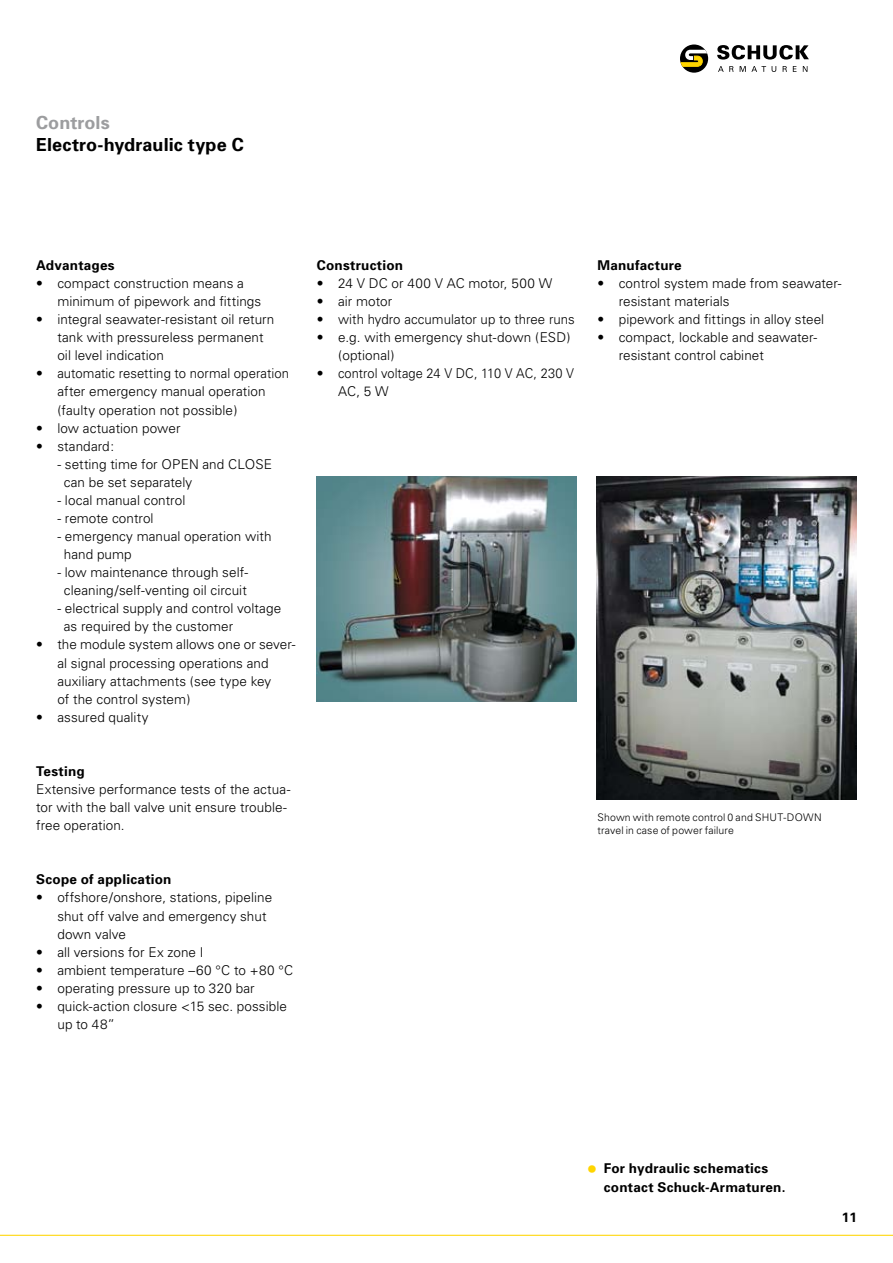
<style>
.page{position:relative;width:893px;height:1263px;background:#fff}
.page>*{position:absolute;margin:0;border:0;box-sizing:border-box;transform-origin:0 0}
.t1{font:700 18px "Univers";letter-spacing:.005em;color:#000}
.t2{font:700 18px "Univers";letter-spacing:.005em;color:#9c9d9f}
.t3{font:300 13.5px/18px "Univers";letter-spacing:.005em;color:#000}
.t4{font:700 13.5px/18px "Univers";letter-spacing:.02em;color:#000}
.t5{font:300 10.5px/13.5px "Univers";letter-spacing:.015em;color:#000}
.s1{font-size:30px;color:#ffd500}
</style>
<div class="page">
<svg style="left:0;top:1234px;width:893px;height:2px;background:#ffe876"></svg>
<svg style="left:717px;top:45px;width:92px;height:15px"></svg>
<svg style="left:718px;top:66px;width:15px;height:6px"></svg>
<svg style="left:740px;top:66px;width:26px;height:6px"></svg>
<svg style="left:772px;top:66px;width:4px;height:6px"></svg>
<svg style="left:783px;top:66px;width:4px;height:6px"></svg>
<svg style="left:793px;top:66px;width:3px;height:6px"></svg>
<svg style="left:803px;top:66px;width:4px;height:6px"></svg>
<svg style="left:680px;top:45px;width:28px;height:28px"></svg>
<svg style="left:680px;top:50px;width:28px;height:17px"></svg>
<img style="left:597px;top:476px;width:259px;height:323px">
<img style="left:317px;top:476px;width:259px;height:226px">
<h1 class="t2" style="left:36px;top:112px;width:75px">Controls</h1>
<h1 class="t1" style="left:36px;top:134px;width:209px">Electro-hydraulic type C</h1>
<p class="t4" style="left:36px;top:256px;width:80px">Advantages</p>
<p class="t3" style="left:57px;top:274px;width:205px;text-indent:-21px">• compact construction means a minimum of pipework and fittings</p>
<p class="t3" style="left:57px;top:310px;width:219px;text-indent:-21px">• integral seawater-resistant oil return tank with pressureless permanent oil level indication</p>
<p class="t3" style="left:57px;top:365px;width:233px;text-indent:-21px">• automatic resetting to normal operation after emergency manual operation (faulty operation not possible)</p>
<p class="t3" style="left:36px;top:419px;width:146px">• low actuation power</p>
<p class="t3" style="left:36px;top:437px;width:79px">• standard:</p>
<p class="t3" style="left:64px;top:455px;width:210px;text-indent:-6px">- setting time for OPEN and CLOSE can be set separately</p>
<p class="t3" style="left:57px;top:491px;width:129px">- local manual control</p>
<p class="t3" style="left:57px;top:509px;width:98px">- remote control</p>
<p class="t3" style="left:64px;top:527px;width:209px;text-indent:-6px">- emergency manual operation with hand pump</p>
<p class="t3" style="left:57px;top:563px;width:192px;text-align:center">- low maintenance through self&shy;cleaning/self-venting oil circuit</p>
<p class="t3" style="left:64px;top:599px;width:219px;text-indent:-6px">- electrical supply and control voltage as required by the customer</p>
<p class="t3" style="left:57px;top:636px;width:239px;text-indent:-21px">• the module system allows one or sever&shy;al signal processing operations and auxiliary attachments (see type key<br>of the control system)</p>
<p class="t3" style="left:36px;top:708px;width:114px">• assured quality</p>
<p class="t4" style="left:36px;top:762px;width:50px">Testing</p>
<p class="t3" style="left:36px;top:780px;width:256px">Extensive performance tests of the actua&shy;tor with the ball valve unit ensure trouble&shy;free operation.</p>
<p class="t4" style="left:36px;top:870px;width:137px">Scope of application</p>
<p class="t3" style="left:57px;top:889px;width:216px;text-indent:-21px">• offshore/onshore, stations, pipeline shut off valve and emergency shut down valve</p>
<p class="t3" style="left:36px;top:943px;width:169px">• all versions for Ex zone I</p>
<p class="t3" style="left:36px;top:961px;width:259px">• ambient temperature –60 °C to +80 °C</p>
<p class="t3" style="left:36px;top:979px;width:220px">• operating pressure up to 320 bar</p>
<p class="t3" style="left:57px;top:997px;width:231px;text-indent:-21px">• quick-action closure &lt;15 sec. possible up to 48”</p>
<p class="t4" style="left:317px;top:256px;width:88px">Construction</p>
<p class="t3" style="left:317px;top:274px;width:237px">• 24 V DC or 400 V AC motor, 500 W</p>
<p class="t3" style="left:317px;top:292px;width:77px">• air motor</p>
<p class="t3" style="left:317px;top:310px;width:260px">• with hydro accumulator up to three runs</p>
<p class="t3" style="left:338px;top:328px;width:234px;text-indent:-21px">• e.g. with emergency shut-down (ESD) (optional)</p>
<p class="t3" style="left:338px;top:365px;width:238px;text-indent:-21px">• control voltage 24 V DC, 110 V AC, 230 V<br>AC, 5 W</p>
<p class="t4" style="left:597px;top:256px;width:86px">Manufacture</p>
<p class="t3" style="left:619px;top:274px;width:224px;text-indent:-21px">• control system made from seawater&shy;resistant materials</p>
<p class="t3" style="left:597px;top:310px;width:228px">• pipework and fittings in alloy steel</p>
<p class="t3" style="left:619px;top:328px;width:200px;text-indent:-21px">• compact, lockable and seawater&shy;resistant control cabinet</p>
<p class="t5" style="left:597px;top:810px;width:226px">Shown with remote control 0 and SHUT-DOWN travel in case of power failure</p>
<p class="t4" style="left:604px;top:1160px;width:183px;text-indent:-17px"><span class="s1">•</span> For hydraulic schematics contact Schuck-Armaturen.</p>
<p class="t4" style="left:842px;top:1208px;width:17px">11</p>
</div>
